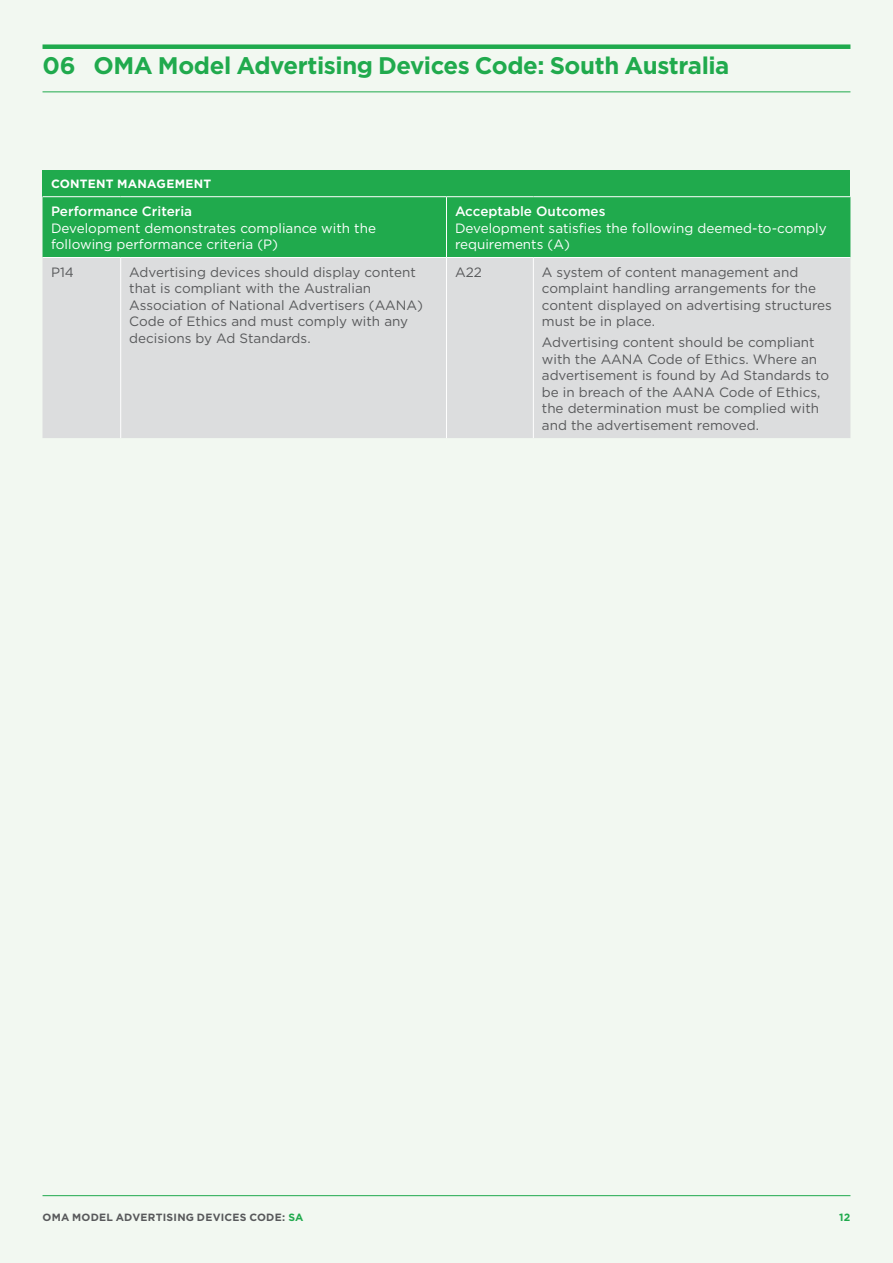
<style>
.page{position:relative;width:893px;height:1263px;background:#f2f8f1}
.page>*{position:absolute;margin:0;border:0;box-sizing:border-box;transform-origin:0 0}
.t1{font:700 24px "Gotham";letter-spacing:-.02em;color:#20aa4d}
.t2{font:13.5px/16.5px "Gotham";color:#58595b}
.t3{font:13.5px/16.5px "Gotham";color:#fff}
.t4{font:500 13.5px "Gotham";color:#fff}
.t5{font:700 12px "Gotham";letter-spacing:.015em;color:#fff}
.t6{font:700 10.5px "Gotham";letter-spacing:.025em;color:#58595b}
.t7{font:700 10.5px "Gotham";color:#20aa4d}
.s1{color:#20aa4d}
</style>
<div class="page">
<hr style="left:43px;top:1195px;width:807px;height:1px;background:#20aa4d">
<div style="left:43px;top:44px;width:807px;height:5px;background:#20aa4d"></div>
<hr style="left:43px;top:91px;width:807px;height:1px;background:#20aa4d">
<div style="left:43px;top:170px;width:807px;height:27px;background:#20aa4d"></div>
<div style="left:43px;top:197px;width:807px;height:60px;background:#20aa4d"></div>
<div style="left:43px;top:258px;width:807px;height:180px;background:#dcddde"></div>
<hr style="left:120px;top:258px;width:1px;height:180px;background:#fff">
<hr style="left:446px;top:258px;width:1px;height:180px;background:#fff">
<hr style="left:533px;top:258px;width:1px;height:180px;background:#fff">
<hr style="left:446px;top:197px;width:1px;height:60px;background:#fff">
<hr style="left:43px;top:196px;width:78px;height:1px;background:#fff">
<hr style="left:121px;top:196px;width:325px;height:1px;background:#fff">
<hr style="left:446px;top:196px;width:87px;height:1px;background:#fff">
<hr style="left:533px;top:196px;width:317px;height:1px;background:#fff">
<hr style="left:43px;top:257px;width:78px;height:1px;background:#fff">
<hr style="left:121px;top:257px;width:325px;height:1px;background:#fff">
<hr style="left:446px;top:257px;width:87px;height:1px;background:#fff">
<hr style="left:533px;top:257px;width:317px;height:1px;background:#fff">
<h1 class="t1" style="left:43px;top:50px;width:688px">06 OMA Model Advertising Devices Code: South Australia</h1>
<p class="t5" style="left:51px;top:176px;width:162px">CONTENT MANAGEMENT</p>
<p class="t4" style="left:51px;top:202px;width:143px">Performance Criteria</p>
<p class="t3" style="left:51px;top:219px;width:326px">Development demonstrates compliance with the following performance criteria (P)</p>
<p class="t4" style="left:455px;top:202px;width:152px">Acceptable Outcomes</p>
<p class="t3" style="left:455px;top:219px;width:373px">Development satisfies the following deemed-to-comply requirements (A)</p>
<p class="t2" style="left:51px;top:263px;width:24px">P14</p>
<p class="t2" style="left:129px;top:263px;width:295px">Advertising devices should display content that is compliant with the Australian Association of National Advertisers (AANA)<br>Code of Ethics and must comply with any decisions by Ad Standards.</p>
<p class="t2" style="left:455px;top:263px;width:28px">A22</p>
<p class="t2" style="left:542px;top:263px;width:292px">A system of content management and complaint handling arrangements for the content displayed on advertising structures must be in place.</p>
<p class="t2" style="left:542px;top:334px;width:289px">Advertising content should be compliant with the AANA Code of Ethics. Where an advertisement is found by Ad Standards to be in breach of the AANA Code of Ethics, the determination must be complied with and the advertisement removed.</p>
<p class="t6" style="left:43px;top:1210px;width:263px">OMA MODEL ADVERTISING DEVICES CODE: <span class="s1">SA</span></p>
<p class="t7" style="left:839px;top:1210px;width:13px">12</p>
</div>
